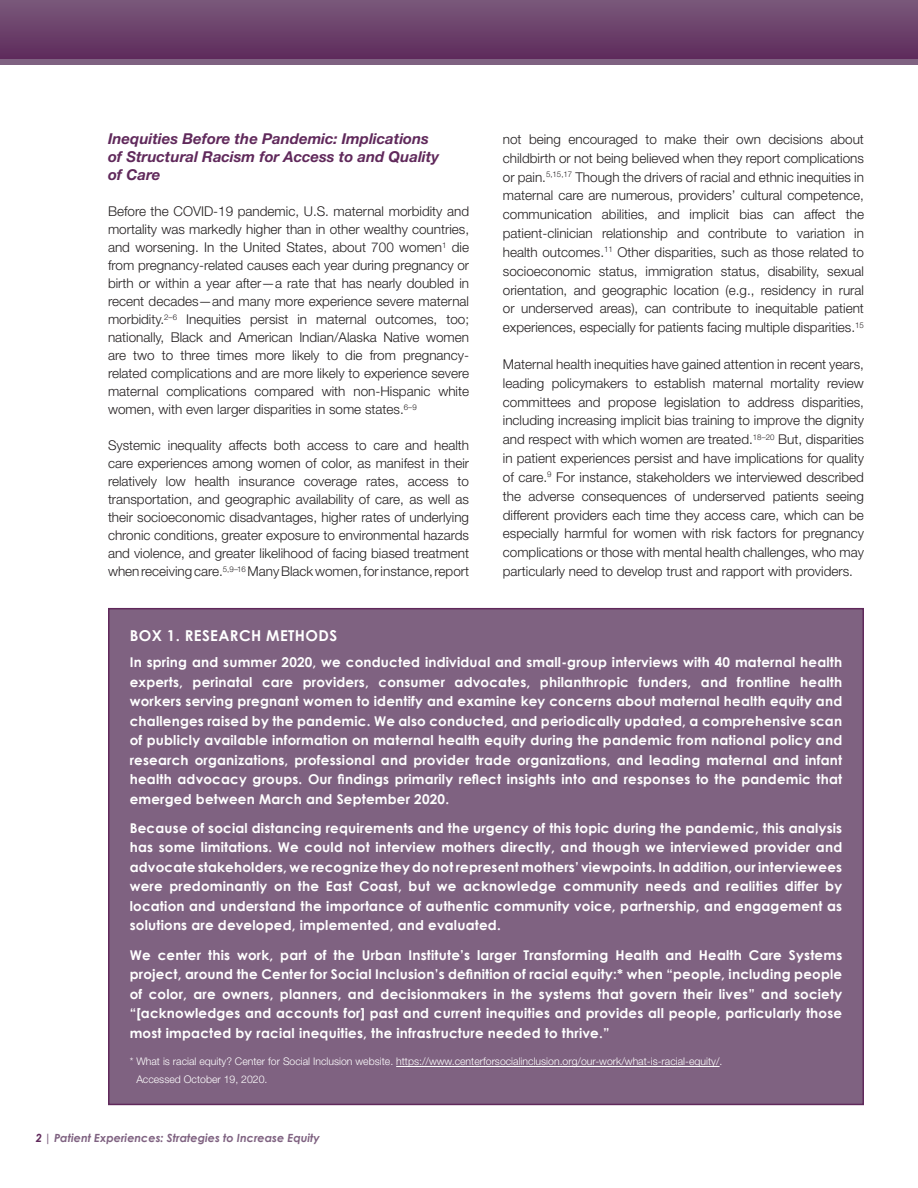
<style>
.page{position:relative;width:918px;height:1188px;background:#fff}
.page>*{position:absolute;margin:0;border:0;box-sizing:border-box;transform-origin:0 0}
.Body_Header{font:italic 700 15px/18px "Helvetica Neue LT Std";color:#60295b}
.t1{font:700 15px "Century Gothic";letter-spacing:.025em;color:#fff}
.Body{font:300 13.5px/18.8px "Helvetica Neue LT Std";color:#231f20;text-align:justify}
.white_text_no_bullet{font:700 13.5px/19.5px "Century Gothic";letter-spacing:.015em;color:#fff;text-align:justify}
.t2{font:italic 700 11.25px "Century Gothic";color:#7f6281}
.Note_text{font:300 10.5px/18px "Helvetica Neue LT Std";color:#fff}
.s1{color:#60295b}
</style>
<div class="page">
<div style="left:0;top:58px;width:918px;height:7px;background:#7f6281"></div>
<div style="left:0;top:0;width:918px;height:58px;background:linear-gradient(to bottom,#7a597b,#5f2c5d)"></div>
<div style="left:109px;top:609px;width:754px;height:495px;background:#7f6281"></div>
<hr style="left:396px;top:1066px;width:324px;height:1px;background:#fff">
<p class="Body_Header" style="left:108px;top:129px;width:333px">Inequities Before the Pandemic: Implications of Structural Racism for Access to and Quality of Care</p>
<p class="Body" style="left:108px;top:202px;width:363px;line-height:18px">Before the COVID-19 pandemic, U.S. maternal morbidity and mortality was markedly higher than in other wealthy countries, and worsening. In the United States, about 700 women<sup>1</sup> die from pregnancy-related causes each year during pregnancy or birth or within a year after—a rate that has nearly doubled in recent decades—and many more experience severe maternal morbidity.<sup>2–6</sup> Inequities persist in maternal outcomes, too; nationally, Black and American Indian/Alaska Native women are two to three times more likely to die from pregnancy&shy;related complications and are more likely to experience severe maternal complications compared with non-Hispanic white women, with even larger disparities in some states.<sup>6–9</sup></p>
<p class="Body" style="left:108px;top:436px;width:363px;line-height:18px">Systemic inequality affects both access to care and health care experiences among women of color, as manifest in their relatively low health insurance coverage rates, access to transportation, and geographic availability of care, as well as their socioeconomic disadvantages, higher rates of underlying chronic conditions, greater exposure to environmental hazards and violence, and greater likelihood of facing biased treatment when receiving care.<sup>5,9–16</sup> Many Black women, for instance, report</p>
<p class="Body" style="left:503px;top:130px;width:363px">not being encouraged to make their own decisions about childbirth or not being believed when they report complications or pain.<sup>5,15,17</sup> Though the drivers of racial and ethnic inequities in maternal care are numerous, providers’ cultural competence, communication abilities, and implicit bias can affect the patient-clinician relationship and contribute to variation in health outcomes.<sup>11</sup> Other disparities, such as those related to socioeconomic status, immigration status, disability, sexual orientation, and geographic location (e.g., residency in rural or underserved areas), can contribute to inequitable patient experiences, especially for patients facing multiple disparities.<sup>15</sup></p>
<p class="Body" style="left:503px;top:355px;width:363px">Maternal health inequities have gained attention in recent years, leading policymakers to establish maternal mortality review committees and propose legislation to address disparities, including increasing implicit bias training to improve the dignity and respect with which women are treated.<sup>18–20</sup> But, disparities in patient experiences persist and have implications for quality of care.<sup>9</sup> For instance, stakeholders we interviewed described the adverse consequences of underserved patients seeing different providers each time they access care, which can be especially harmful for women with risk factors for pregnancy complications or those with mental health challenges, who may particularly need to develop trust and rapport with providers.</p>
<h3 class="t1" style="left:130px;top:626px;width:209px">BOX 1. RESEARCH METHODS</h3>
<p class="white_text_no_bullet" style="left:130px;top:652px;width:714px">In spring and summer 2020, we conducted individual and small-group interviews with 40 maternal health experts, perinatal care providers, consumer advocates, philanthropic funders, and frontline health workers serving pregnant women to identify and examine key concerns about maternal health equity and challenges raised by the pandemic. We also conducted, and periodically updated, a comprehensive scan of publicly available information on maternal health equity during the pandemic from national policy and research organizations, professional and provider trade organizations, and leading maternal and infant health advocacy groups. Our findings primarily reflect insights into and responses to the pandemic that emerged between March and September 2020.</p>
<p class="white_text_no_bullet" style="left:130px;top:818px;width:714px">Because of social distancing requirements and the urgency of this topic during the pandemic, this analysis has some limitations. We could not interview mothers directly, and though we interviewed provider and advocate stakeholders, we recognize they do not represent mothers’ viewpoints. In addition, our interviewees were predominantly on the East Coast, but we acknowledge community needs and realities differ by location and understand the importance of authentic community voice, partnership, and engagement as solutions are developed, implemented, and evaluated.</p>
<p class="white_text_no_bullet" style="left:130px;top:945px;width:714px">We center this work, part of the Urban Institute’s larger Transforming Health and Health Care Systems project, around the Center for Social Inclusion’s definition of racial equity:* when “people, including people of color, are owners, planners, and decisionmakers in the systems that govern their lives” and society “[acknowledges and accounts for] past and current inequities and provides all people, particularly those most impacted by racial inequities, the infrastructure needed to thrive.”</p>
<p class="Note_text" style="left:136px;top:1052px;width:588px;text-indent:-7px">* What is racial equity? Center for Social Inclusion website. https://www.centerforsocialinclusion.org/our-work/what-is-racial-equity/.<br>Accessed October 19, 2020.</p>
<p class="t2" style="left:36px;top:1131px;width:286px"><span class="s1">2</span> | Patient Experiences: Strategies to Increase Equity</p>
</div>
